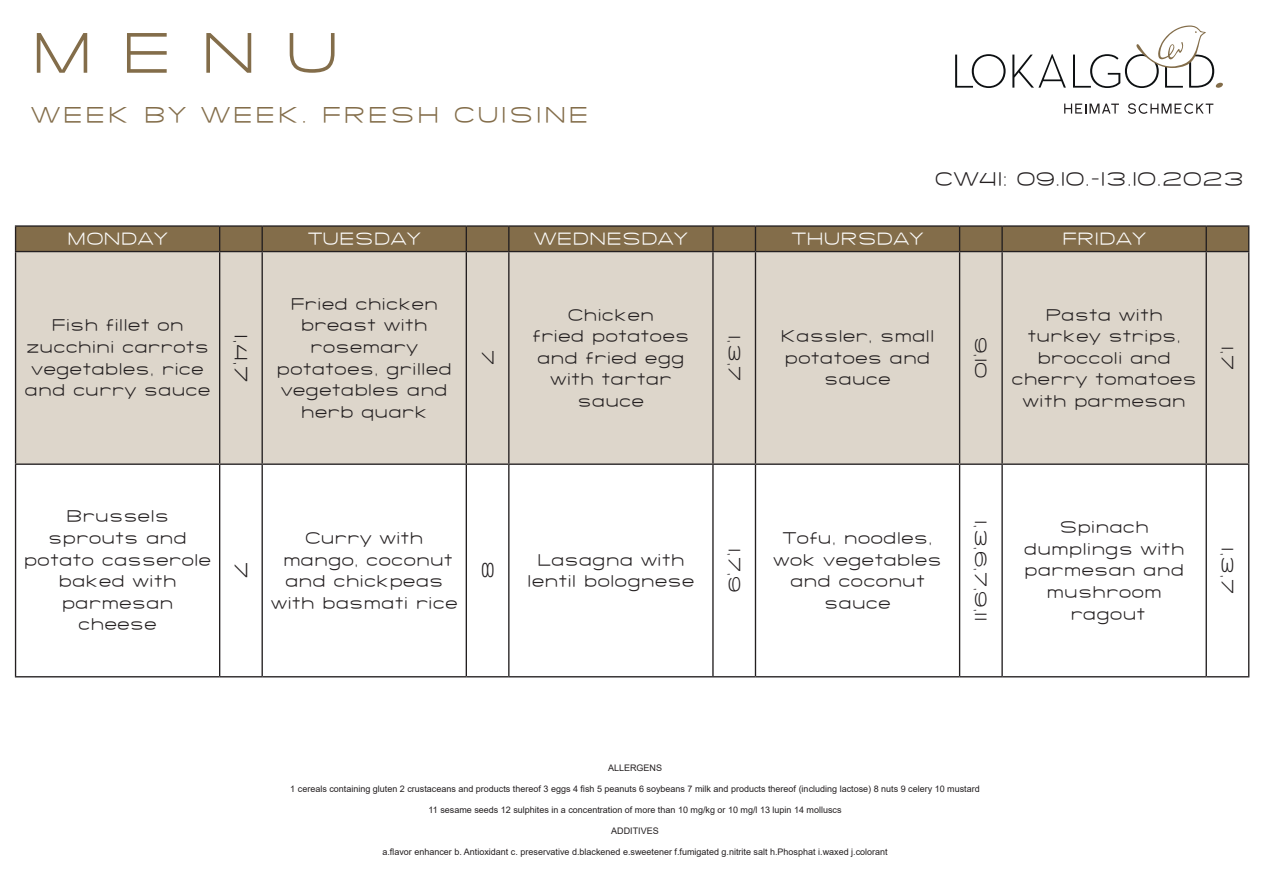
<style>
.page{position:relative;width:1263px;height:893px;background:#fff}
.page>*{position:absolute;margin:0;border:0;box-sizing:border-box;transform-origin:0 0}
.t1{font:300 61.8px "SF Grandezza";color:#836d4a}
.t2{font:300 24.3px "SF Grandezza";letter-spacing:.09em;color:#836d4a}
.t3{font:300 21px "SF Grandezza";color:#231f20}
.t4{font:300 19.5px "SF Grandezza";color:#231f20}
.t5{font:300 18.9px "SF Grandezza";color:#fff}
.t6{font:300 18px/21.6px "SF Grandezza";color:#231f20;text-align:center}
.t7{font:9px "Arial";color:#231f20}
</style>
<div class="page">
<svg style="left:955px;top:54px;width:50px;height:34px"></svg>
<svg style="left:1012px;top:54px;width:54px;height:34px"></svg>
<svg style="left:1073px;top:26px;width:150px;height:62px"></svg>
<svg style="left:1064px;top:104px;width:55px;height:10px"></svg>
<svg style="left:1128px;top:103px;width:85px;height:11px"></svg>
<div style="left:16px;top:252px;width:1232px;height:211px;background:#ddd6cb"></div>
<svg style="left:16px;top:465px;width:945px;height:211px"></svg>
<hr style="left:15px;top:225px;width:205px;height:2px;background:#231f20">
<hr style="left:220px;top:225px;width:42px;height:2px;background:#231f20">
<hr style="left:262px;top:225px;width:204px;height:2px;background:#231f20">
<hr style="left:466px;top:225px;width:43px;height:2px;background:#231f20">
<hr style="left:509px;top:225px;width:204px;height:2px;background:#231f20">
<hr style="left:713px;top:225px;width:42px;height:2px;background:#231f20">
<hr style="left:755px;top:225px;width:204px;height:2px;background:#231f20">
<hr style="left:959px;top:225px;width:43px;height:2px;background:#231f20">
<hr style="left:1002px;top:225px;width:204px;height:2px;background:#231f20">
<hr style="left:1206px;top:225px;width:43px;height:2px;background:#231f20">
<svg style="left:15px;top:226px;width:1234px;height:25px;background:#7e6948"></svg>
<hr style="left:15px;top:251px;width:205px;height:1px;background:#231f20">
<hr style="left:220px;top:251px;width:42px;height:1px;background:#231f20">
<hr style="left:262px;top:251px;width:204px;height:1px;background:#231f20">
<hr style="left:466px;top:251px;width:43px;height:1px;background:#231f20">
<hr style="left:509px;top:251px;width:204px;height:1px;background:#231f20">
<hr style="left:713px;top:251px;width:42px;height:1px;background:#231f20">
<hr style="left:755px;top:251px;width:204px;height:1px;background:#231f20">
<hr style="left:959px;top:251px;width:43px;height:1px;background:#231f20">
<hr style="left:1002px;top:251px;width:204px;height:1px;background:#231f20">
<hr style="left:1206px;top:251px;width:43px;height:1px;background:#231f20">
<hr style="left:15px;top:676px;width:205px;height:1px;background:#231f20">
<hr style="left:220px;top:676px;width:42px;height:1px;background:#231f20">
<hr style="left:262px;top:676px;width:204px;height:1px;background:#231f20">
<hr style="left:466px;top:676px;width:43px;height:1px;background:#231f20">
<hr style="left:509px;top:676px;width:204px;height:1px;background:#231f20">
<hr style="left:713px;top:676px;width:42px;height:1px;background:#231f20">
<hr style="left:755px;top:676px;width:204px;height:1px;background:#231f20">
<hr style="left:959px;top:676px;width:43px;height:1px;background:#231f20">
<hr style="left:1002px;top:676px;width:204px;height:1px;background:#231f20">
<hr style="left:1206px;top:676px;width:43px;height:1px;background:#231f20">
<hr style="left:15px;top:252px;width:1px;height:211px;background:#231f20">
<hr style="left:219px;top:252px;width:1px;height:211px;background:#231f20">
<hr style="left:261px;top:252px;width:2px;height:211px;background:#231f20">
<hr style="left:466px;top:252px;width:1px;height:211px;background:#231f20">
<hr style="left:15px;top:463px;width:205px;height:2px;background:#231f20">
<hr style="left:15px;top:465px;width:1px;height:211px;background:#231f20">
<hr style="left:220px;top:463px;width:42px;height:2px;background:#231f20">
<hr style="left:219px;top:465px;width:1px;height:211px;background:#231f20">
<hr style="left:262px;top:463px;width:204px;height:2px;background:#231f20">
<hr style="left:261px;top:465px;width:2px;height:211px;background:#231f20">
<hr style="left:466px;top:463px;width:43px;height:2px;background:#231f20">
<hr style="left:509px;top:463px;width:204px;height:2px;background:#231f20">
<hr style="left:508px;top:465px;width:1px;height:211px;background:#231f20">
<hr style="left:713px;top:463px;width:42px;height:2px;background:#231f20">
<hr style="left:712px;top:465px;width:2px;height:211px;background:#231f20">
<hr style="left:755px;top:463px;width:204px;height:2px;background:#231f20">
<hr style="left:959px;top:463px;width:43px;height:2px;background:#231f20">
<hr style="left:959px;top:465px;width:1px;height:211px;background:#231f20">
<hr style="left:1002px;top:463px;width:204px;height:2px;background:#231f20">
<hr style="left:1001px;top:465px;width:2px;height:211px;background:#231f20">
<hr style="left:1206px;top:463px;width:43px;height:2px;background:#231f20">
<hr style="left:508px;top:252px;width:1px;height:211px;background:#231f20">
<hr style="left:712px;top:252px;width:2px;height:211px;background:#231f20">
<hr style="left:755px;top:252px;width:1px;height:211px;background:#231f20">
<hr style="left:959px;top:252px;width:1px;height:211px;background:#231f20">
<hr style="left:1001px;top:252px;width:2px;height:211px;background:#231f20">
<hr style="left:1205px;top:252px;width:2px;height:211px;background:#231f20">
<hr style="left:1248px;top:252px;width:1px;height:211px;background:#231f20">
<hr style="left:466px;top:465px;width:1px;height:211px;background:#231f20">
<hr style="left:755px;top:465px;width:1px;height:211px;background:#231f20">
<hr style="left:1205px;top:465px;width:2px;height:211px;background:#231f20">
<hr style="left:1248px;top:465px;width:1px;height:211px;background:#231f20">
<p class="t1" style="left:31px;top:12px;width:310px">MENU</p>
<p class="t2" style="left:31px;top:99px;width:559px">WEEK BY WEEK. FRESH CUISINE</p>
<p class="t3" style="left:935px;top:165px;width:310px">CW41: 09.10.-13.10.2023</p>
<p class="t5" style="left:67px;top:226px;width:102px">MONDAY</p>
<p class="t5" style="left:308px;top:226px;width:115px">TUESDAY</p>
<p class="t5" style="left:534px;top:226px;width:156px">WEDNESDAY</p>
<p class="t5" style="left:791px;top:226px;width:133px">THURSDAY</p>
<p class="t5" style="left:1062px;top:226px;width:85px">FRIDAY</p>
<p class="t6" style="left:51px;top:314px;width:134px">Fish fillet on</p>
<p class="t6" style="left:25px;top:336px;width:187px">zucchini carrots vegetables, rice and curry sauce</p>
<p class="t4" style="left:254px;top:334px;width:49px;rotate:90deg">1,4,7</p>
<p class="t6" style="left:290px;top:292px;width:149px">Fried chicken breast with</p>
<p class="t6" style="left:310px;top:336px;width:110px">rosemary</p>
<p class="t6" style="left:277px;top:357px;width:177px">potatoes, grilled vegetables and herb quark</p>
<p class="t6" style="left:499px;top:350px;width:16px;rotate:90deg">7</p>
<p class="t6" style="left:568px;top:303px;width:88px">Chicken</p>
<p class="t6" style="left:532px;top:325px;width:158px">fried potatoes and fried egg with tartar</p>
<p class="t6" style="left:578px;top:390px;width:68px">sauce</p>
<p class="t6" style="left:746px;top:335px;width:48px;rotate:90deg">1,3,7</p>
<p class="t6" style="left:780px;top:325px;width:155px">Kassler, small potatoes and sauce</p>
<p class="t6" style="left:992px;top:337px;width:44px;rotate:90deg">9,10</p>
<p class="t6" style="left:1045px;top:303px;width:119px">Pasta with</p>
<p class="t6" style="left:1011px;top:325px;width:187px">turkey strips, broccoli and cherry tomatoes with parmesan</p>
<p class="t6" style="left:1239px;top:346px;width:25px;rotate:90deg">1,7</p>
<p class="t6" style="left:66px;top:505px;width:104px">Brussels</p>
<p class="t6" style="left:48px;top:527px;width:140px">sprouts and</p>
<p class="t6" style="left:24px;top:548px;width:189px">potato casserole baked with</p>
<p class="t6" style="left:62px;top:591px;width:113px">parmesan cheese</p>
<p class="t4" style="left:254px;top:562px;width:18px;rotate:90deg">7</p>
<p class="t6" style="left:305px;top:527px;width:120px">Curry with</p>
<p class="t6" style="left:271px;top:548px;width:188px">mango, coconut and chickpeas with basmati rice</p>
<p class="t6" style="left:499px;top:561px;width:19px;rotate:90deg">8</p>
<p class="t6" style="left:527px;top:548px;width:169px">Lasagna with lentil bolognese</p>
<p class="t6" style="left:746px;top:548px;width:46px;rotate:90deg">1,7,9</p>
<p class="t6" style="left:773px;top:527px;width:170px">Tofu, noodles, wok vegetables and coconut</p>
<p class="t6" style="left:824px;top:591px;width:68px">sauce</p>
<p class="t6" style="left:992px;top:520px;width:103px;rotate:90deg">1,3,6,7,9,11</p>
<p class="t6" style="left:1024px;top:516px;width:162px">Spinach dumplings with parmesan and mushroom</p>
<p class="t6" style="left:1070px;top:602px;width:77px">ragout</p>
<p class="t6" style="left:1239px;top:547px;width:48px;rotate:90deg">1,3,7</p>
<p class="t7" style="left:608px;top:762px;width:56px">ALLERGENS</p>
<p class="t7" style="left:290px;top:783px;width:691px">1 cereals containing gluten 2 crustaceans and products thereof 3 eggs 4 fish 5 peanuts 6 soybeans 7 milk and products thereof (including lactose) 8 nuts 9 celery 10 mustard</p>
<p class="t7" style="left:428px;top:804px;width:415px">11 sesame seeds 12 sulphites in a concentration of more than 10 mg/kg or 10 mg/l 13 lupin 14 molluscs</p>
<p class="t7" style="left:611px;top:825px;width:49px">ADDITIVES</p>
<p class="t7" style="left:382px;top:846px;width:507px">a.flavor enhancer b. Antioxidant c. preservative d.blackened e.sweetener f.fumigated g.nitrite salt h.Phosphat i.waxed j.colorant</p>
</div>
